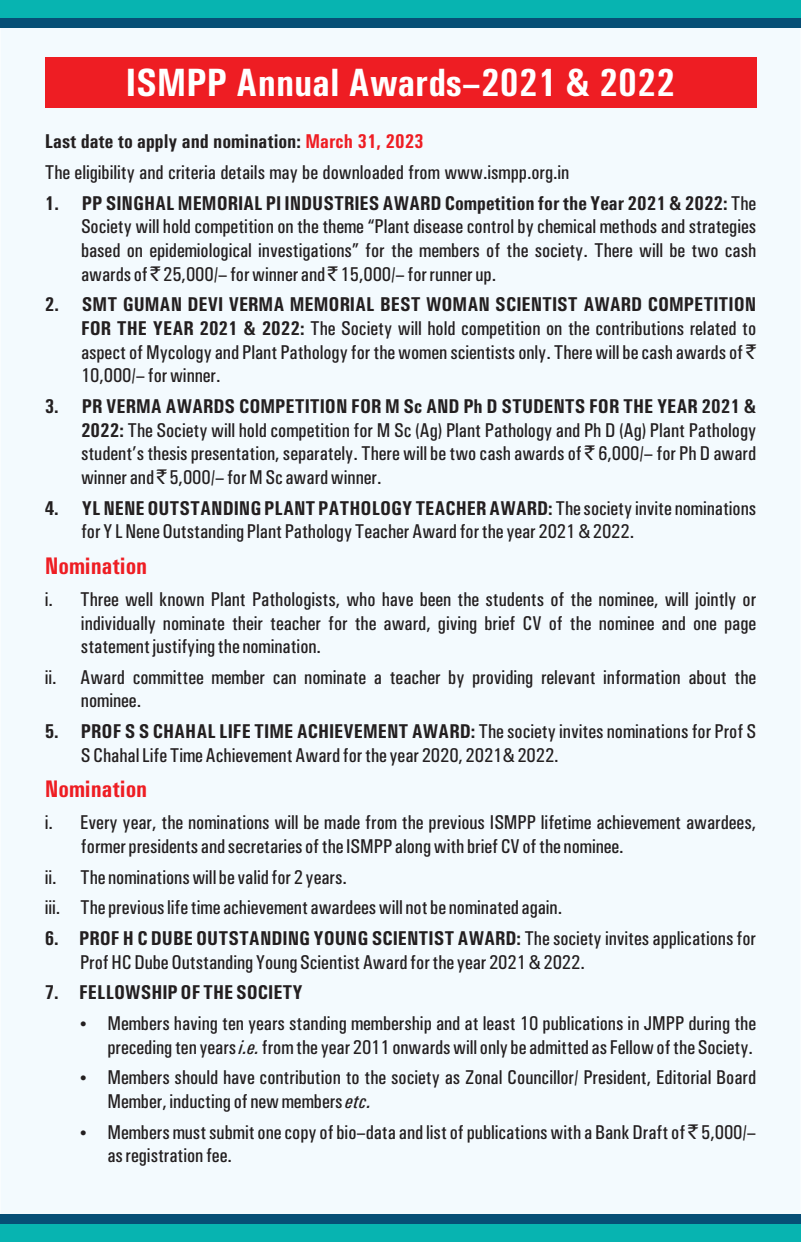
<style>
.page{position:relative;width:801px;height:1242px;background:#fff}
.page>*{position:absolute;margin:0;border:0;box-sizing:border-box;transform-origin:0 0}
.t1{font:700 condensed 39.6px "Univers";color:#fff}
.t2{font:700 condensed 24px "Univers";color:#ee1d23}
.t3{font:500 condensed 20px/23.6px "Univers";color:#231f20}
.t4{font:700 condensed 20px "Univers";color:#231f20}
.s1{font-weight:700}
.s2{font-weight:700;color:#ee1d23}
.s3{font-family:"Rupee Foradian";font-weight:400;font-stretch:normal}
.s4{font-style:italic}
</style>
<div class="page">
<div style="left:1px;top:28px;width:799px;height:1186px;background:#f3fafe"></div>
<div style="left:0;top:0;width:801px;height:18px;background:#07b4b1"></div>
<div style="left:0;top:18px;width:801px;height:10px;background:#064f76"></div>
<div style="left:0;top:1224px;width:801px;height:18px;background:#07b4b1"></div>
<div style="left:0;top:1214px;width:801px;height:10px;background:#064f76"></div>
<div style="left:45px;top:57px;width:711px;height:51px;background:#ee1d23"></div>
<h1 class="t1" style="left:126px;top:69px;width:551px">ISMPP Annual Awards–2021 &amp; 2022</h1>
<p class="t3" style="left:45px;top:128px;width:526px;line-height:30.8px"><span class="s1">Last date to apply and nomination:</span> <span class="s2">March 31, 2023<br></span>The eligibility and criteria details may be downloaded from www.ismpp.org.in</p>
<p class="t3" style="left:81px;top:193px;width:677px;text-align:justify;text-indent:-36px"><span class="s1">1. PP SINGHAL MEMORIAL PI INDUSTRIES AWARD Competition for the Year 2021 &amp; 2022:</span> The Society will hold competition on the theme “Plant disease control by chemical methods and strategies based on epidemiological investigations” for the members of the society. There will be two cash awards of <span class="s3">`</span> 25,000/– for winner and <span class="s3">`</span> 15,000/– for runner up.</p>
<p class="t3" style="left:81px;top:295px;width:677px;text-align:justify;text-indent:-36px"><span class="s1">2. SMT GUMAN DEVI VERMA MEMORIAL BEST WOMAN SCIENTIST AWARD COMPETITION FOR THE YEAR 2021 &amp; 2022:</span> The Society will hold competition on the contributions related to aspect of Mycology and Plant Pathology for the women scientists only. There will be cash awards of <span class="s3">` </span>10,000/– for winner.</p>
<p class="t3" style="left:81px;top:396px;width:677px;text-align:justify;text-indent:-36px"><span class="s1">3. PR VERMA AWARDS COMPETITION FOR M Sc AND Ph D STUDENTS FOR THE YEAR 2021 &amp; 2022:</span> The Society will hold competition for M Sc (Ag) Plant Pathology and Ph D (Ag) Plant Pathology student’s thesis presentation, separately. There will be two cash awards of <span class="s3">`</span> 6,000/– for Ph D award winner and <span class="s3">`</span> 5,000/– for M Sc award winner.</p>
<p class="t3" style="left:81px;top:498px;width:677px;text-indent:-36px"><span class="s1">4. YL NENE OUTSTANDING PLANT PATHOLOGY TEACHER AWARD:</span> The society invite nominations for Y L Nene Outstanding Plant Pathology Teacher Award for the year 2021 &amp; 2022.</p>
<p class="t2" style="left:45px;top:557px;width:104px">Nomination</p>
<p class="t3" style="left:81px;top:589px;width:677px;text-align:justify;text-indent:-36px">i. Three well known Plant Pathologists, who have been the students of the nominee, will jointly or individually nominate their teacher for the award, giving brief CV of the nominee and one page statement justifying the nomination.</p>
<p class="t3" style="left:81px;top:667px;width:677px;text-indent:-36px">ii. Award committee member can nominate a teacher by providing relevant information about the nominee.</p>
<p class="t3" style="left:81px;top:721px;width:677px;text-indent:-36px"><span class="s1">5. PROF S S CHAHAL LIFE TIME ACHIEVEMENT AWARD:</span> The society invites nominations for Prof S<br>S Chahal Life Time Achievement Award for the year 2020, 2021&amp; 2022.</p>
<p class="t2" style="left:45px;top:781px;width:104px">Nomination</p>
<p class="t3" style="left:81px;top:812px;width:677px;text-indent:-36px">i. Every year, the nominations will be made from the previous ISMPP lifetime achievement awardees, former presidents and secretaries of the ISMPP along with brief CV of the nominee.</p>
<p class="t3" style="left:45px;top:863px;width:519px;line-height:30.8px">ii. The nominations will be valid for 2 years.<br>iii. The previous life time achievement awardees will not be nominated again.</p>
<p class="t3" style="left:80px;top:928px;width:678px;text-indent:-35px"><span class="s1">6. PROF H C DUBE OUTSTANDING YOUNG SCIENTIST AWARD:</span> The society invites applications for<br>Prof HC Dube Outstanding Young Scientist Award for the year 2021 &amp; 2022.</p>
<p class="t4" style="left:45px;top:986px;width:260px">7. FELLOWSHIP OF THE SOCIETY</p>
<p class="t3" style="left:80px;top:1013px;width:678px;text-align:right">• Members having ten years standing membership and at least 10 publications in JMPP during the preceding ten years<span class="s4">i.e.</span>from the year 2011 onwards will only be admitted as Fellow of the Society.</p>
<p class="t3" style="left:107px;top:1068px;width:650px;text-indent:-28px">• Members should have contribution to the society as Zonal Councillor/ President, Editorial Board<br>Member, inducting of new members <span class="s4">etc.</span></p>
<p class="t3" style="left:107px;top:1122px;width:650px;text-indent:-28px">• Members must submit one copy of bio–data and list of publications with a Bank Draft of <span class="s3">`</span> 5,000/– as registration fee.</p>
</div>
